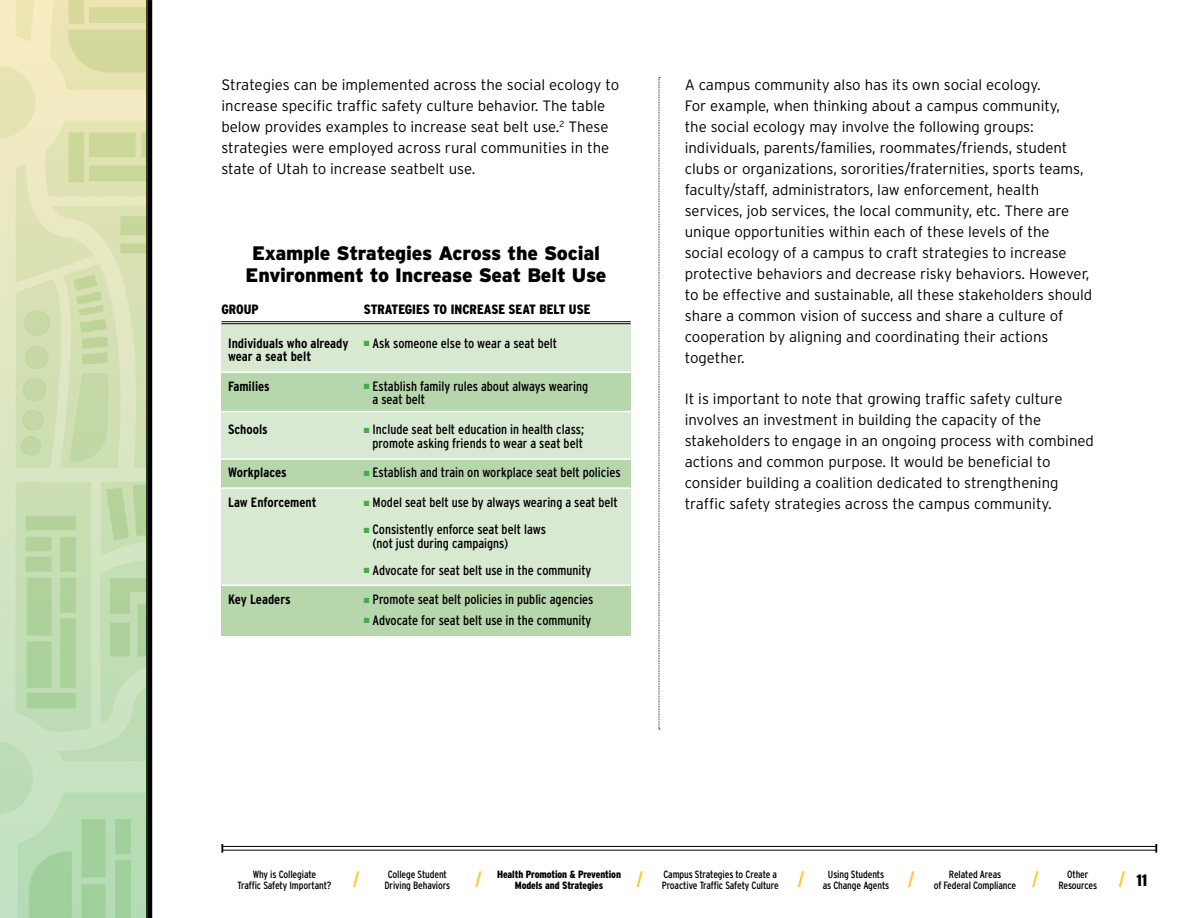
<style>
.page{position:relative;width:1188px;height:918px;background:#fff}
.page>*{position:absolute;margin:0;border:0;box-sizing:border-box;transform-origin:0 0}
.t1{font:900 19.5px/22.5px "Interstate";letter-spacing:-.01em;color:#000;text-align:center}
.t2{font:900 condensed 16.5px "Interstate";color:#000}
.t3{font:300 15px/21px "Interstate";color:#000}
.t4{font:condensed 13.5px/13.5px "Interstate";color:#000}
.t5{font:700 condensed 13.5px/13.5px "Interstate";color:#000}
.t6{font:900 condensed 13.5px "Interstate";color:#000}
.t7{font:condensed 10.5px/10.5px "Interstate";letter-spacing:-.01em;color:#000;text-align:center}
.t8{font:900 condensed 10.5px/10.5px "Interstate";letter-spacing:-.01em;color:#000;text-align:center}
.s1{color:#41ad49}
.s2{font-weight:400}
</style>
<div class="page">
<svg style="left:147px;top:0;width:5px;height:918px;background:#080a04"></svg>
<hr style="left:222px;top:850px;width:934px;height:1px;background:#000">
<hr style="left:222px;top:846px;width:934px;height:1px;background:#000">
<svg style="left:1155px;top:844px;width:2px;height:9px"></svg>
<svg style="left:221px;top:844px;width:2px;height:9px"></svg>
<svg style="left:353px;top:871px;width:6px;height:16px"></svg>
<svg style="left:475px;top:871px;width:7px;height:16px"></svg>
<svg style="left:636px;top:871px;width:7px;height:16px"></svg>
<svg style="left:798px;top:871px;width:6px;height:16px"></svg>
<svg style="left:908px;top:871px;width:6px;height:16px"></svg>
<svg style="left:1119px;top:871px;width:6px;height:16px"></svg>
<svg style="left:1032px;top:871px;width:7px;height:16px"></svg>
<div style="left:221px;top:412px;width:410px;height:47px;background:#d8e9d2"></div>
<div style="left:221px;top:459px;width:410px;height:29px;background:#b6d6ac"></div>
<div style="left:221px;top:488px;width:410px;height:103px;background:#d8e9d2"></div>
<div style="left:221px;top:585px;width:410px;height:51px;background:#b6d6ac"></div>
<div style="left:221px;top:324px;width:410px;height:48px;background:#d8e9d2"></div>
<div style="left:221px;top:372px;width:410px;height:40px;background:#b6d6ac"></div>
<hr style="left:221px;top:371px;width:410px;height:2px;background:#fff">
<hr style="left:221px;top:411px;width:410px;height:1px;background:#fff">
<hr style="left:221px;top:458px;width:410px;height:2px;background:#fff">
<hr style="left:221px;top:487px;width:410px;height:2px;background:#fff">
<hr style="left:221px;top:585px;width:410px;height:1px;background:#fff">
<svg style="left:659px;top:77px;width:1px;height:653px"></svg>
<hr style="left:221px;top:321px;width:410px;height:1px;background:#000">
<hr style="left:221px;top:323px;width:410px;height:1px;background:#000">
<svg style="left:0;top:0;width:147px;height:918px;background:#cddeb2"></svg>
<p class="t3" style="left:221px;top:74px;width:399px">Strategies can be implemented across the social ecology to increase specific traffic safety culture behavior. The table below provides examples to increase seat belt use.<sup>2</sup> These strategies were employed across rural communities in the state of Utah to increase seatbelt use.</p>
<p class="t3" style="left:685px;top:74px;width:409px">A campus community also has its own social ecology.<br>For example, when thinking about a campus community,<br>the social ecology may involve the following groups: individuals, parents/families, roommates/friends, student clubs or organizations, sororities/fraternities, sports teams, faculty/staff, administrators, law enforcement, health services, job services, the local community, etc. There are unique opportunities within each of these levels of the<br>social ecology of a campus to craft strategies to increase protective behaviors and decrease risky behaviors. However, to be effective and sustainable, all these stakeholders should share a common vision of success and share a culture of cooperation by aligning and coordinating their actions together.</p>
<p class="t3" style="left:685px;top:388px;width:411px">It is important to note that growing traffic safety culture involves an investment in building the capacity of the stakeholders to engage in an ongoing process with combined actions and common purpose. It would be beneficial to consider building a coalition dedicated to strengthening traffic safety strategies across the campus community.</p>
<p class="t1" style="left:246px;top:241px;width:362px">Example Strategies Across the Social<br>Environment to Increase Seat Belt Use</p>
<p class="t6" style="left:221px;top:302px;width:39px">GROUP</p>
<p class="t6" style="left:364px;top:302px;width:228px">STRATEGIES TO INCREASE SEAT BELT USE</p>
<p class="t5" style="left:228px;top:336px;width:330px">Individuals who already <span class="s1">■</span> <span class="s2">Ask someone else to wear a seat belt </span>wear a seat belt</p>
<p class="t5" style="left:228px;top:379px;width:43px">Families</p>
<p class="t4" style="left:373px;top:379px;width:217px;text-indent:-9px"><span class="s1">■</span> Establish family rules about always wearing a seat belt</p>
<p class="t5" style="left:228px;top:423px;width:41px">Schools</p>
<p class="t4" style="left:364px;top:423px;width:222px;text-align:center"><span class="s1">■</span> Include seat belt education in health class; promote asking friends to wear a seat belt</p>
<p class="t5" style="left:228px;top:466px;width:60px">Workplaces</p>
<p class="t4" style="left:364px;top:466px;width:258px"><span class="s1">■</span> Establish and train on workplace seat belt policies</p>
<p class="t5" style="left:228px;top:496px;width:90px">Law Enforcement</p>
<p class="t4" style="left:364px;top:495px;width:256px"><span class="s1">■</span> Model seat belt use by always wearing a seat belt</p>
<p class="t4" style="left:373px;top:522px;width:175px;text-indent:-9px"><span class="s1">■</span> Consistently enforce seat belt laws (not just during campaigns)</p>
<p class="t4" style="left:364px;top:563px;width:229px"><span class="s1">■</span> Advocate for seat belt use in the community</p>
<p class="t5" style="left:228px;top:593px;width:64px">Key Leaders</p>
<p class="t4" style="left:364px;top:593px;width:231px"><span class="s1">■</span> Promote seat belt policies in public agencies</p>
<p class="t4" style="left:364px;top:613px;width:229px"><span class="s1">■</span> Advocate for seat belt use in the community</p>
<p class="t8" style="left:497px;top:869px;width:125px">Health Promotion &amp; Prevention<br>Models and Strategies</p>
<p class="t7" style="left:238px;top:869px;width:95px">Why is Collegiate<br>Traffic Safety Important?</p>
<p class="t7" style="left:384px;top:869px;width:67px">College Student<br>Driving Behaviors</p>
<p class="t7" style="left:662px;top:869px;width:119px;text-align:left">Campus Strategies to Create a<br>Proactive Traffic Safety Culture</p>
<p class="t7" style="left:823px;top:869px;width:68px">Using Students as Change Agents</p>
<p class="t7" style="left:934px;top:869px;width:84px">Related Areas<br>of Federal Compliance</p>
<p class="t7" style="left:1058px;top:869px;width:40px">Other<br>Resources</p>
<p class="t2" style="left:1136px;top:871px;width:12px">11</p>
</div>
